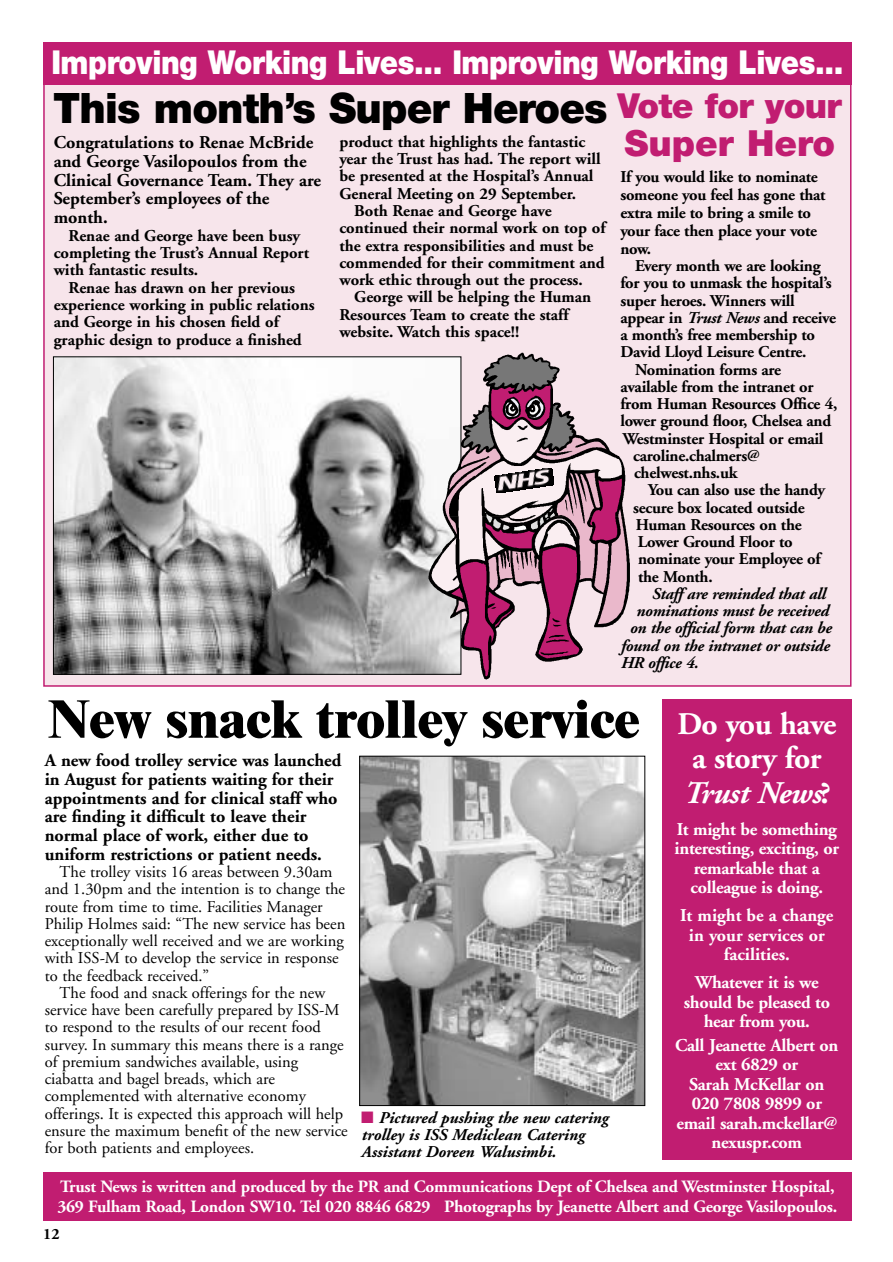
<style>
.page{position:relative;width:893px;height:1262px;background:#fff}
.page>*{position:absolute;margin:0;border:0;box-sizing:border-box;transform-origin:0 0}
.t1{font:800 52.5px "Times";color:#000}
.t2{font:900 42px "Helvetica Neue";letter-spacing:-.02em;color:#000}
.t3{font:900 36px "Helvetica Neue";color:#c11d71}
.t4{font:900 34.5px "Helvetica Neue";letter-spacing:-.02em;color:#c11d71}
.t5{font:900 33px "Helvetica Neue";letter-spacing:-.015em;color:#fff;scale:.88 1}
.t6{font:700 31.5px/34.5px "Adobe Garamond";letter-spacing:-.015em;color:#fff}
.t7{font:700 18px/18.8px "Adobe Garamond";color:#000}
.t8{font:700 18px/19.5px "Adobe Garamond";letter-spacing:-.015em;color:#fff;text-align:center}
.t9{font:700 17.25px/19.5px "Adobe Garamond";letter-spacing:-.015em;color:#fff}
.t10{font:700 16.5px/17.2px "Adobe Garamond";letter-spacing:-.01em;color:#000}
.t11{font:16.5px/17.2px "Adobe Garamond";color:#000}
.t12{font:italic 700 16.5px/17.2px "Adobe Garamond";letter-spacing:-.015em;color:#000}
.t13{font:700 15.75px "Adobe Garamond";color:#000}
.s1{font-style:italic}
.s2{color:#c11d71}
</style>
<div class="page">
<div style="left:44px;top:67px;width:806px;height:619px;background:#f7e5eb"></div>
<div style="left:43px;top:1172px;width:808px;height:48px;background:#c11d71"></div>
<div style="left:43px;top:43px;width:808px;height:42px;background:#c11d71"></div>
<img style="left:55px;top:358px;width:373px;height:314px">
<img style="left:361px;top:758px;width:282px;height:346px">
<div style="left:359px;top:756px;width:286px;height:350px;border:1px solid #000"></div>
<div style="left:662px;top:699px;width:189px;height:461px;background:#c11d71"></div>
<svg style="left:428px;top:353px;width:202px;height:326px"></svg>
<img style="left:495px;top:468px;width:59px;height:25px">
<h3 class="t5" style="left:51px;top:50px;width:901px">Improving Working Lives... Improving Working Lives...</h3>
<h3 class="t4" style="left:617px;top:94px;width:226px">Vote for your</h3>
<p class="t7" style="left:54px;top:134px;width:261px">Congratulations to Renae McBride and George Vasilopoulos from the</p>
<h3 class="t3" style="left:624px;top:130px;width:212px">Super Hero</h3>
<p class="t7" style="left:54px;top:172px;width:269px">Clinical Governance Team. They are<br>September’s employees of the month.</p>
<p class="t10" style="left:54px;top:228px;width:257px;text-indent:15px">Renae and George have been busy completing the Trust’s Annual Report with fantastic results.</p>
<p class="t10" style="left:54px;top:280px;width:262px;text-indent:15px">Renae has drawn on her previous experience working in public relations and George in his chosen field of graphic design to produce a finished</p>
<h2 class="t2" style="left:53px;top:93px;width:556px">This month’s Super Heroes</h2>
<p class="t10" style="left:339px;top:135px;width:247px">product that highlights the fantastic</p>
<p class="t10" style="left:339px;top:152px;width:263px">year the Trust has had. The report will</p>
<p class="t10" style="left:339px;top:169px;width:255px">be presented at the Hospital’s Annual</p>
<p class="t10" style="left:339px;top:186px;width:238px">General Meeting on 29 September.</p>
<p class="t10" style="left:354px;top:204px;width:199px">Both Renae and George have</p>
<p class="t10" style="left:339px;top:221px;width:267px">continued their normal work on top of</p>
<p class="t10" style="left:339px;top:238px;width:256px">the extra responsibilities and must be</p>
<p class="t10" style="left:339px;top:255px;width:267px">commended for their commitment and</p>
<p class="t10" style="left:339px;top:273px;width:245px">work ethic through out the process.</p>
<p class="t10" style="left:354px;top:290px;width:238px">George will be helping the Human</p>
<p class="t10" style="left:339px;top:307px;width:230px">Resources Team to create the staff</p>
<p class="t10" style="left:339px;top:324px;width:181px">website. Watch this space!!</p>
<p class="t10" style="left:620px;top:169px;width:207px;line-height:18px">If you would like to nominate someone you feel has gone that extra mile to bring a smile to your face then place your vote now.</p>
<p class="t10" style="left:635px;top:259px;width:187px">Every month we are looking</p>
<p class="t10" style="left:620px;top:276px;width:213px">for you to unmask the hospital’s</p>
<p class="t10" style="left:620px;top:293px;width:176px">super heroes. Winners will</p>
<p class="t10" style="left:620px;top:310px;width:217px">appear in <span class="s1">Trust News</span> and receive</p>
<p class="t10" style="left:620px;top:328px;width:196px">a month’s free membership to</p>
<p class="t10" style="left:620px;top:345px;width:188px">David Lloyd Leisure Centre.</p>
<p class="t10" style="left:635px;top:362px;width:147px">Nomination forms are</p>
<p class="t10" style="left:620px;top:379px;width:195px">available from the intranet or</p>
<p class="t10" style="left:620px;top:397px;width:218px">from Human Resources Office 4,</p>
<p class="t10" style="left:620px;top:414px;width:212px">lower ground floor, Chelsea and</p>
<p class="t10" style="left:622px;top:431px;width:202px">Westminster Hospital or email</p>
<p class="t10" style="left:633px;top:448px;width:128px">caroline.chalmers@</p>
<p class="t10" style="left:634px;top:466px;width:105px">chelwest.nhs.uk</p>
<p class="t10" style="left:648px;top:483px;width:179px">You can also use the handy</p>
<p class="t10" style="left:633px;top:500px;width:173px">secure box located outside</p>
<p class="t10" style="left:635px;top:517px;width:167px">Human Resources on the</p>
<p class="t10" style="left:638px;top:535px;width:156px">Lower Ground Floor to</p>
<p class="t10" style="left:638px;top:552px;width:184px">nominate your Employee of</p>
<p class="t10" style="left:638px;top:569px;width:76px">the Month.</p>
<p class="t12" style="left:651px;top:586px;width:175px">Staff are reminded that all</p>
<p class="t12" style="left:635px;top:604px;width:194px">nominations must be received</p>
<p class="t12" style="left:629px;top:621px;width:203px">on the official form that can be</p>
<p class="t12" style="left:620px;top:638px;width:210px">found on the intranet or outside</p>
<p class="t12" style="left:620px;top:655px;width:79px">HR office 4.</p>
<h1 class="t1" style="left:49px;top:700px;width:592px">New snack trolley service</h1>
<p class="t7" style="left:45px;top:752px;width:298px">A new food trolley service was launched in August for patients waiting for their appointments and for clinical staff who are finding it difficult to leave their normal place of work, either due to uniform restrictions or patient needs.</p>
<p class="t11" style="left:45px;top:864px;width:302px;text-indent:15px">The trolley visits 16 areas between 9.30am and 1.30pm and the intention is to change the route from time to time. Facilities Manager Philip Holmes said: “The new service has been exceptionally well received and we are working with ISS-M to develop the service in response to the feedback received.”</p>
<p class="t11" style="left:45px;top:985px;width:304px;text-indent:15px">The food and snack offerings for the new service have been carefully prepared by ISS-M to respond to the results of our recent food survey. In summary this means there is a range of premium sandwiches available, using ciabatta and bagel breads, which are complemented with alternative economy offerings. It is expected this approach will help ensure the maximum benefit of the new service for both patients and employees.</p>
<p class="t12" style="left:361px;top:1110px;width:248px"><span class="s2">■</span> Pictured pushing the new catering trolley is ISS Mediclean Catering<br>Assistant Doreen Walusimbi.</p>
<h3 class="t6" style="left:677px;top:709px;width:160px">Do you have a story for<br><span class="s1">Trust News</span>?</h3>
<p class="t8" style="left:674px;top:820px;width:166px">It might be something interesting, exciting, or remarkable that a colleague is doing.</p>
<p class="t8" style="left:680px;top:907px;width:155px">It might be a change in your services or facilities.</p>
<p class="t8" style="left:683px;top:974px;width:148px">Whatever it is we should be pleased to hear from you.</p>
<p class="t8" style="left:675px;top:1037px;width:165px">Call Jeanette Albert on ext 6829 or<br>Sarah McKellar on<br>020 7808 9899 or email sarah.mckellar@ nexuspr.com</p>
<p class="t9" style="left:57px;top:1178px;width:781px">Trust News is written and produced by the PR and Communications Dept of Chelsea and Westminster Hospital,<br>369 Fulham Road, London SW10. Tel 020 8846 6829 Photographs by Jeanette Albert and George Vasilopoulos.</p>
<p class="t13" style="left:43px;top:1227px;width:18px">12</p>
</div>
